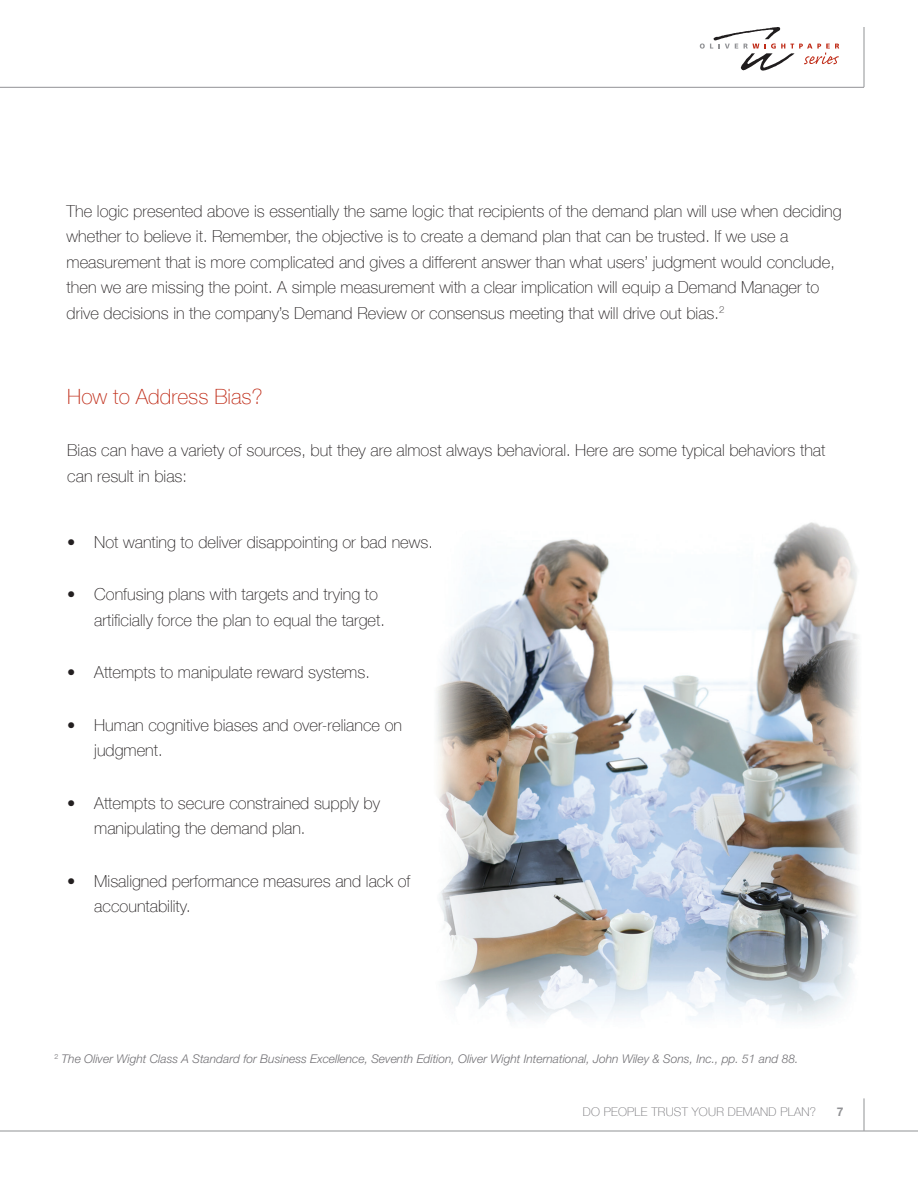
<style>
.page{position:relative;width:918px;height:1188px;background:#fff}
.page>*{position:absolute;margin:0;border:0;box-sizing:border-box;transform-origin:0 0}
.t1{font:100 21px "Helvetica Neue LT Std";color:#c02d19}
.t2{font:100 16.5px/25.5px "Helvetica Neue LT Std";color:#231f20}
.t3{font:italic 300 12px "Helvetica Neue";color:#717074}
.t4{font:100 12px "Helvetica Neue LT Std";letter-spacing:.02em;color:#717074}
.t5{font:700 12px "Helvetica Neue LT Std";color:#919295}
</style>
<div class="page">
<hr style="left:0;top:87px;width:864px;height:1px;background:#919295">
<hr style="left:864px;top:27px;width:1px;height:60px;background:#919295">
<svg style="left:700px;top:27px;width:139px;height:44px"></svg>
<hr style="left:0;top:1131px;width:918px;height:1px;background:#919295">
<hr style="left:864px;top:1098px;width:1px;height:33px;background:#919295">
<img style="left:436px;top:522px;width:423px;height:500px">
<p class="t2" style="left:67px;top:198px;width:776px">The logic presented above is essentially the same logic that recipients of the demand plan will use when deciding whether to believe it. Remember, the objective is to create a demand plan that can be trusted. If we use a measurement that is more complicated and gives a different answer than what users’ judgment would conclude, then we are missing the point. A simple measurement with a clear implication will equip a Demand Manager to drive decisions in the company’s Demand Review or consensus meeting that will drive out bias.<sup>2</sup></p>
<p class="t1" style="left:67px;top:384px;width:197px">How to Address Bias?</p>
<p class="t2" style="left:67px;top:438px;width:760px">Bias can have a variety of sources, but they are almost always behavioral. Here are some typical behaviors that can result in bias:</p>
<p class="t2" style="left:67px;top:529px;width:367px">• Not wanting to deliver disappointing or bad news.</p>
<p class="t2" style="left:94px;top:581px;width:292px;text-indent:-27px">• Confusing plans with targets and trying to artificially force the plan to equal the target.</p>
<p class="t2" style="left:67px;top:659px;width:304px">• Attempts to manipulate reward systems.</p>
<p class="t2" style="left:94px;top:712px;width:309px;text-indent:-27px">• Human cognitive biases and over-reliance on judgment.</p>
<p class="t2" style="left:94px;top:790px;width:287px;text-indent:-27px">• Attempts to secure constrained supply by manipulating the demand plan.</p>
<p class="t2" style="left:94px;top:868px;width:318px;text-indent:-27px">• Misaligned performance measures and lack of accountability.</p>
<p class="t3" style="left:54px;top:1051px;width:746px"><sup>2</sup> The Oliver Wight Class A Standard for Business Excellence, Seventh Edition, Oliver Wight International, John Wiley &amp; Sons, Inc., pp. 51 and 88.</p>
<p class="t4" style="left:583px;top:1105px;width:235px">DO PEOPLE TRUST YOUR DEMAND PLAN?</p>
<p class="t5" style="left:837px;top:1104px;width:8px">7</p>
</div>
